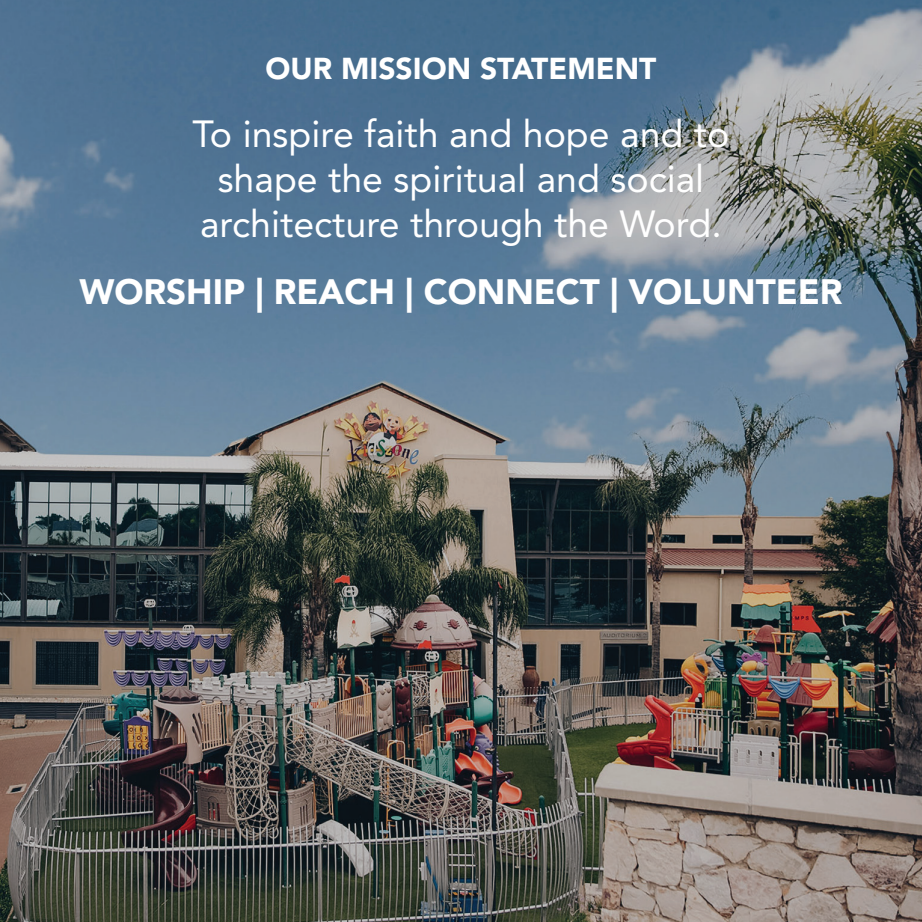
<style>
.page{position:relative;width:922px;height:922px;background:#fff}
.page>*{position:absolute;margin:0;border:0;box-sizing:border-box;transform-origin:0 0}
.Blue_Verse{font:37.5px "Avenir LT Std";color:#fff}
.Blue_Verse-2{font:900 35px "Avenir LT Std";color:#fff}
.Blue_Verse-3{font:900 30px "Avenir LT Std";color:#fff}
</style>
<div class="page">
<img style="left:0;top:0;width:921px;height:921px">
<p class="Blue_Verse-3" style="left:265px;top:51px;width:392px">OUR MISSION STATEMENT</p>
<p class="Blue_Verse" style="left:192px;top:112px;width:538px">To inspire faith and hope and to</p>
<p class="Blue_Verse" style="left:218px;top:157px;width:488px">shape the spiritual and social</p>
<p class="Blue_Verse" style="left:200px;top:202px;width:523px">architecture through the Word.</p>
<p class="Blue_Verse-2" style="left:79px;top:271px;width:764px">WORSHIP | REACH | CONNECT | VOLUNTEER</p>
</div>
